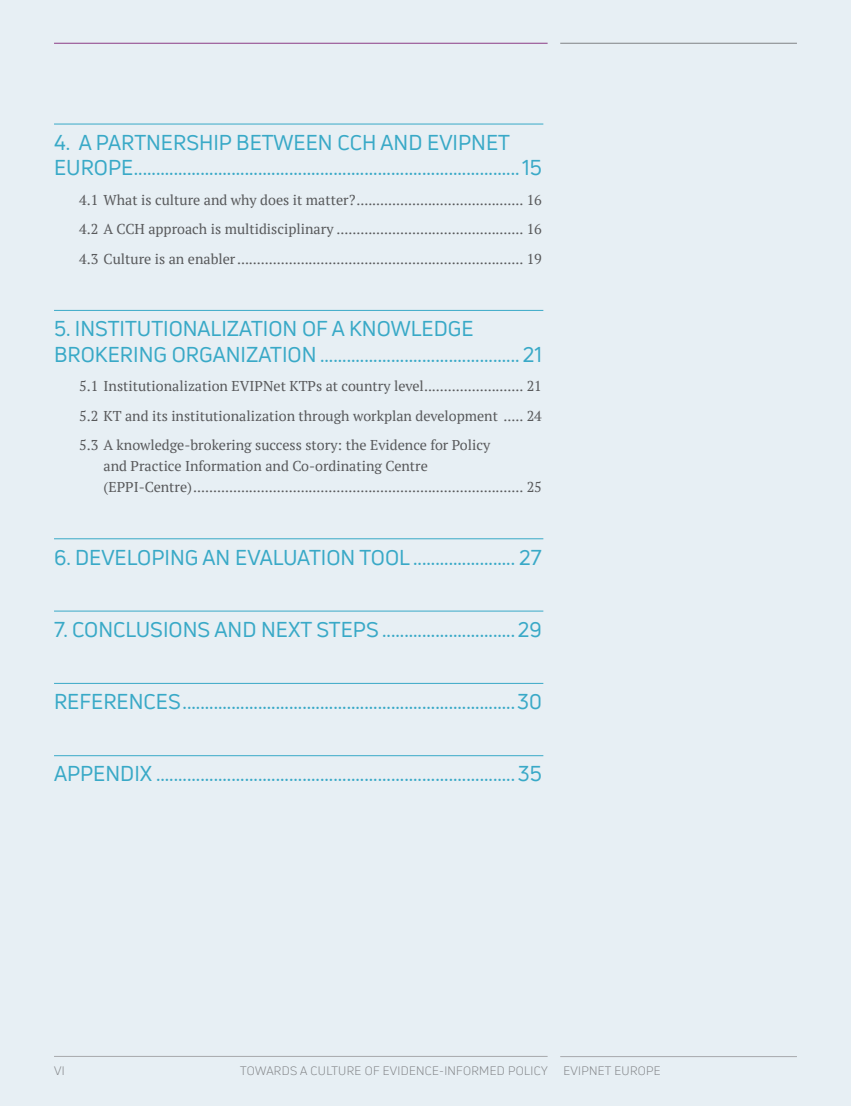
<style>
.page{position:relative;width:851px;height:1106px;background:#fff}
.page>*{position:absolute;margin:0;border:0;box-sizing:border-box;transform-origin:0 0}
.t1{font:21px/25.5px "Uni Neue";color:#39a9c7}
.t2{font:14.25px/29.5px "PT Serif";color:#58595b;text-align:justify}
.t3{font:12px "Uni Neue";letter-spacing:.025em;color:#808285}
</style>
<div class="page">
<div style="left:0;top:0;width:850px;height:1106px;background:#e7eff4"></div>
<hr style="left:54px;top:43px;width:493px;height:1px;background:#8b3c86">
<hr style="left:560px;top:43px;width:236px;height:1px;background:#808285">
<hr style="left:54px;top:1056px;width:493px;height:1px;background:#a7a9ac">
<hr style="left:560px;top:1056px;width:236px;height:1px;background:#a7a9ac">
<hr style="left:54px;top:124px;width:489px;height:1px;background:#39a9c7">
<hr style="left:54px;top:310px;width:489px;height:1px;background:#39a9c7">
<hr style="left:54px;top:538px;width:489px;height:1px;background:#39a9c7">
<hr style="left:54px;top:611px;width:489px;height:1px;background:#39a9c7">
<hr style="left:54px;top:683px;width:489px;height:1px;background:#39a9c7">
<hr style="left:54px;top:755px;width:489px;height:1px;background:#39a9c7">
<h1 class="t1" style="left:54px;top:129px;width:489px">4. A PARTNERSHIP BETWEEN CCH AND EVIPNET<br>EUROPE........................................................................................15</h1>
<p class="t2" style="left:79px;top:185px;width:464px">4.1 What is culture and why does it matter?.......................................... 16<br>4.2 A CCH approach is multidisciplinary ............................................... 16<br>4.3 Culture is an enabler........................................................................ 19</p>
<h1 class="t1" style="left:54px;top:316px;width:489px">5. INSTITUTIONALIZATION OF A KNOWLEDGE<br>BROKERING ORGANIZATION.............................................. 21</h1>
<p class="t2" style="left:79px;top:371px;width:464px">5.1 Institutionalization EVIPNet KTPs at country level......................... 21<br>5.2 KT and its institutionalization through workplan development ..... 24<br>5.3 A knowledge-brokering success story: the Evidence for Policy</p>
<p class="t2" style="left:103px;top:455px;width:440px;line-height:21px">and Practice Information and Co-ordinating Centre (EPPI-Centre)................................................................................... 25</p>
<h1 class="t1" style="left:54px;top:544px;width:489px">6. DEVELOPING AN EVALUATION TOOL........................ 27</h1>
<h1 class="t1" style="left:54px;top:616px;width:489px">7. CONCLUSIONS AND NEXT STEPS...............................29</h1>
<h1 class="t1" style="left:54px;top:688px;width:489px">REFERENCES............................................................................30</h1>
<h1 class="t1" style="left:54px;top:761px;width:489px">APPENDIX..................................................................................35</h1>
<p class="t3" style="left:54px;top:1063px;width:6px">vi</p>
<p class="t3" style="left:240px;top:1063px;width:309px">TOWARDS A CULTURE OF EVIDENCE-INFORMED POLICY</p>
<p class="t3" style="left:563px;top:1063px;width:99px">EVIPNET EUROPE</p>
</div>
